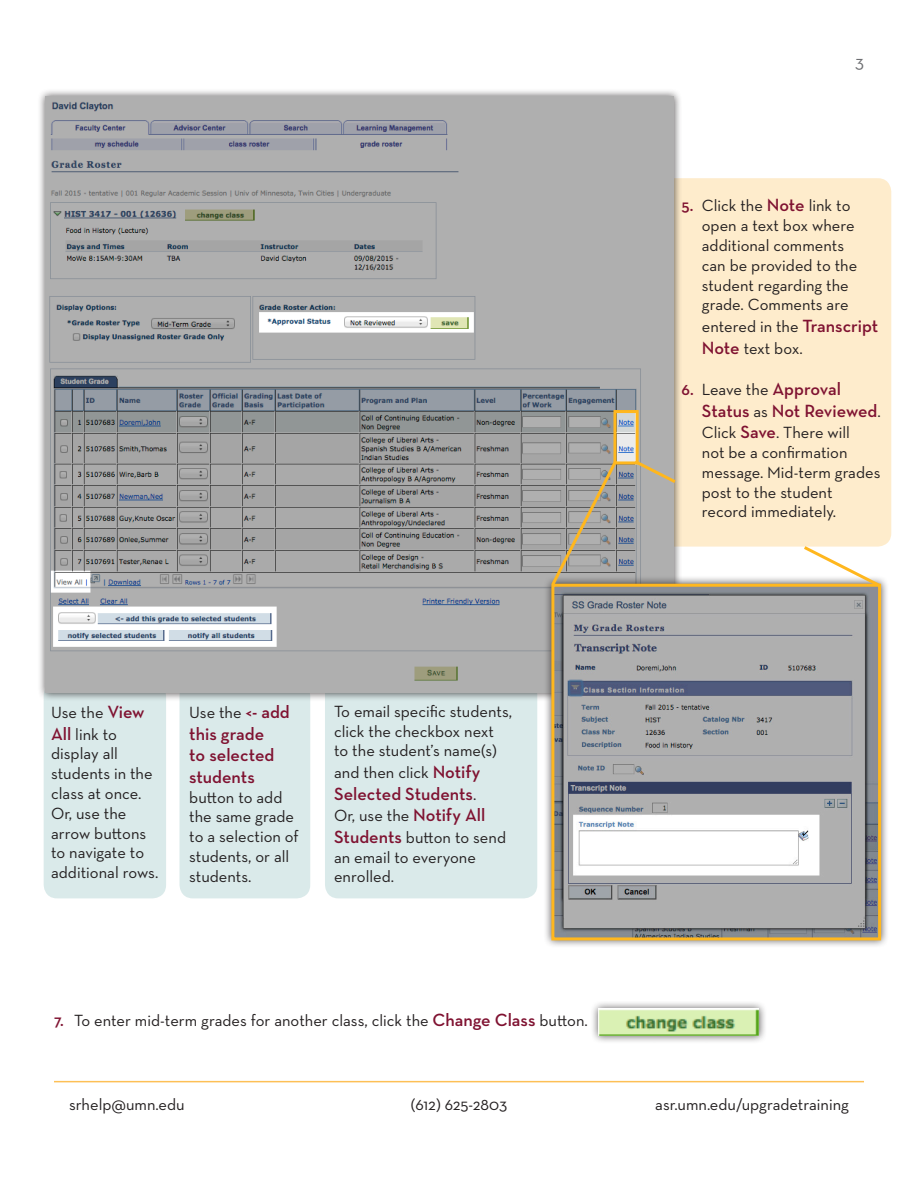
<style>
.page{position:relative;width:918px;height:1188px;background:#fff}
.page>*{position:absolute;margin:0;border:0;box-sizing:border-box;transform-origin:0 0}
.t1{font:600 18px/21.6px "Neutraface Text";color:#7f1231}
.t2{font:18px "Neutraface Text";color:#6c6d70}
.t3{font:16.5px/19.8px "Neutraface Text";color:#231f20}
.s1{font-weight:600;font-size:18px;color:#7f1231}
.s2{font-weight:400;font-size:16.5px;color:#231f20}
.s3{font-weight:600;color:#7f1231}
</style>
<div class="page">
<hr style="left:54px;top:1081px;width:810px;height:1px;background:#fdc056">
<div style="left:179px;top:682px;width:131px;height:216px;background:#daeaea;border-radius:14px"></div>
<div style="left:44px;top:682px;width:122px;height:216px;background:#daeaea;border-radius:13px"></div>
<div style="left:325px;top:681px;width:212px;height:217px;background:#daeaea;border-radius:13px"></div>
<div style="left:607px;top:178px;width:284px;height:369px;background:#feeccc;border-radius:14px"></div>
<div style="left:37px;top:88px;width:645px;height:613px;background:#231f20;opacity:.75"></div>
<img style="left:45px;top:96px;width:629px;height:597px">
<div style="left:543px;top:575px;width:346px;height:374px;background:#231f20;opacity:.75"></div>
<img style="left:555px;top:588px;width:322px;height:348px">
<div style="left:551px;top:584px;width:330px;height:356px;border:3px solid #ffb71e"></div>
<div style="left:591px;top:1001px;width:176px;height:43px;background:#231f20;opacity:.75"></div>
<img style="left:599px;top:1009px;width:160px;height:27px">
<div style="left:614px;top:410px;width:25px;height:54px;border:3px solid #ffb71e"></div>
<svg style="left:633px;top:459px;width:46px;height:27px"></svg>
<svg style="left:549px;top:459px;width:70px;height:129px;background:#a8a398"></svg>
<svg style="left:801px;top:545px;width:82px;height:44px"></svg>
<p class="t2" style="left:855px;top:51px;width:10px">3</p>
<p class="t3" style="left:51px;top:701px;width:95px;line-height:21.6px">Use the <span class="s1">View<br>All</span> link to</p>
<p class="t3" style="left:51px;top:744px;width:109px">display all students in the class at once.<br>Or, use the arrow buttons to navigate to additional rows.</p>
<p class="t3" style="left:189px;top:702px;width:102px">Use the <span class="s1">&lt;- add</span></p>
<p class="t1" style="left:189px;top:723px;width:87px">this grade to selected students</p>
<p class="t3" style="left:189px;top:787px;width:111px">button to add the same grade to a selection of students, or all students.</p>
<p class="t3" style="left:334px;top:701px;width:180px">To email specific students, click the checkbox next to the student’s name(s)</p>
<p class="t3" style="left:334px;top:762px;width:148px">and then click <span class="s1">Notify</span></p>
<p class="t1" style="left:334px;top:783px;width:144px">Selected Students<span class="s2">.</span></p>
<p class="t3" style="left:334px;top:805px;width:174px;line-height:21.6px">Or, use the <span class="s1">Notify All<br>Students</span> button to send</p>
<p class="t3" style="left:334px;top:847px;width:143px">an email to everyone enrolled.</p>
<p class="t3" style="left:54px;top:1010px;width:535px"><span class="s3">7.</span> To enter mid-term grades for another class, click the <span class="s1">Change Class</span> button.</p>
<p class="t3" style="left:702px;top:196px;width:157px;text-indent:-20px"><span class="s3">5.</span> Click the <span class="s1">Note</span> link to open a text box where additional comments can be provided to the student regarding the grade. Comments are</p>
<p class="t3" style="left:702px;top:315px;width:178px;line-height:21.6px">entered in the <span class="s1">Transcript<br>Note</span> text box.</p>
<p class="t3" style="left:682px;top:379px;width:161px"><span class="s3">6.</span> Leave the <span class="s1">Approval</span></p>
<p class="t1" style="left:702px;top:400px;width:180px">Status <span class="s2">as</span> Not Reviewed<span class="s2">.</span></p>
<p class="t3" style="left:702px;top:423px;width:180px">Click <span class="s1">Save</span>. There will<br>not be a confirmation message. Mid-term grades post to the student record immediately.</p>
<p class="t3" style="left:69px;top:1094px;width:117px">srhelp@umn.edu</p>
<p class="t3" style="left:411px;top:1094px;width:98px">(612) 625-2803</p>
<p class="t3" style="left:655px;top:1094px;width:195px">asr.umn.edu/upgradetraining</p>
</div>
